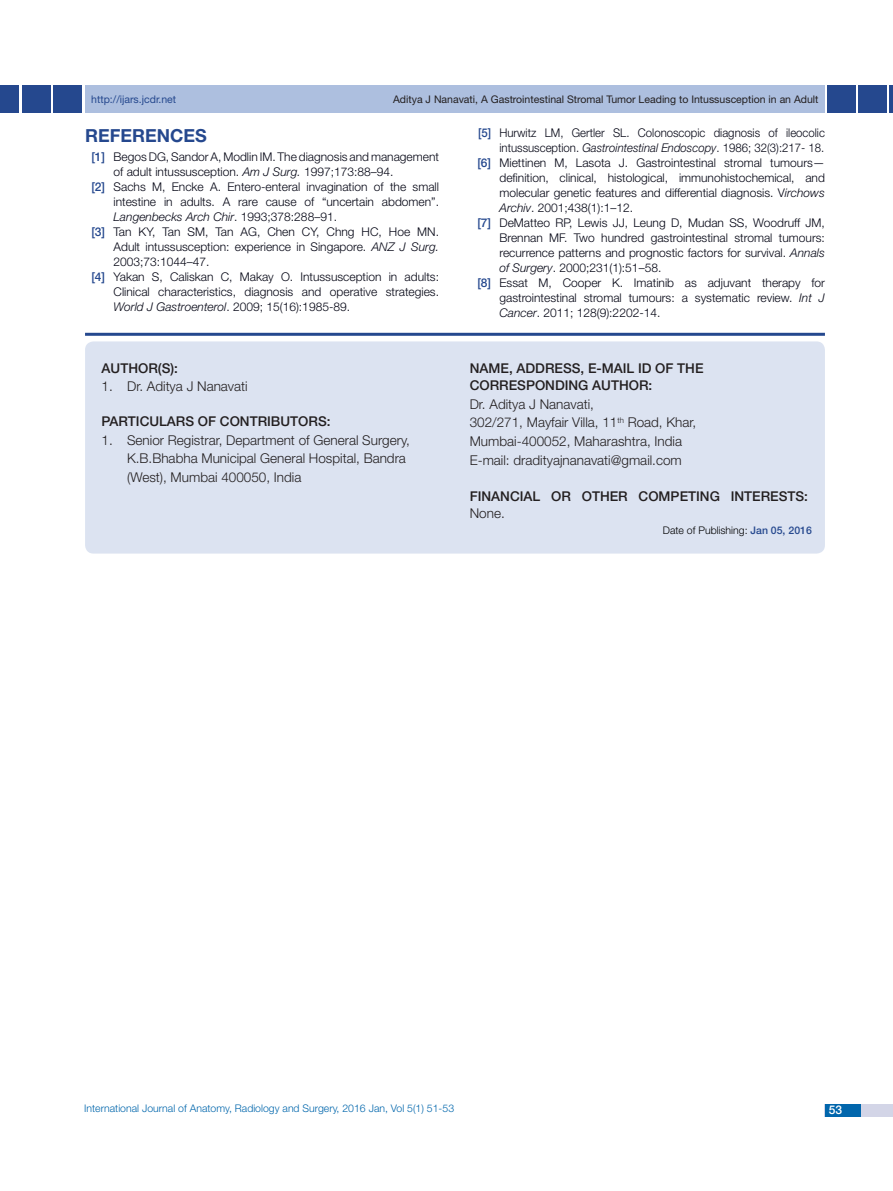
<style>
.page{position:relative;width:893px;height:1191px;background:#fff}
.page>*{position:absolute;margin:0;border:0;box-sizing:border-box;transform-origin:0 0}
.Body_Text{font:700 18px "Helvetica Neue";color:#25488e}
.t1{font:300 13.5px/18.8px "Helvetica Neue";color:#231f20}
.t2{font:500 13.5px/17.2px "Helvetica Neue";color:#231f20}
.Reference_text{font:300 12px/15px "Helvetica Neue";color:#040514;text-align:justify}
.Reference_text-2{font:300 12px/15px "Helvetica Neue";color:#040514;text-align:right;scale:.95 1}
.t3{font:500 12px "Helvetica Neue";color:#fff}
.t4{font:10.5px "Helvetica Neue";color:#231f20}
.t5{font:300 10.5px "Helvetica Neue";color:#0166ac}
.t6{font:300 10.5px "Helvetica Neue";color:#000}
.t7{font:10.5px "Helvetica Neue";color:#25488e}
.s1{font-weight:500;color:#25488e}
.s2{font-style:italic}
</style>
<div class="page">
<div style="left:85px;top:85px;width:740px;height:28px;background:#adbfdf"></div>
<div style="left:0;top:85px;width:19px;height:28px;background:#25488e"></div>
<div style="left:22px;top:85px;width:29px;height:28px;background:#25488e"></div>
<hr style="left:889px;top:85px;width:4px;height:28px;background:#25488e">
<div style="left:858px;top:85px;width:29px;height:28px;background:#25488e"></div>
<div style="left:825px;top:1103px;width:68px;height:13px;background:#d3d5e7"></div>
<div style="left:825px;top:1103px;width:35px;height:13px;background:#0166ac"></div>
<div style="left:53px;top:85px;width:29px;height:28px;background:#25488e"></div>
<div style="left:827px;top:85px;width:29px;height:28px;background:#25488e"></div>
<hr style="left:85px;top:333px;width:740px;height:3px;background:#25488e">
<div style="left:85px;top:341px;width:740px;height:212px;background:#dce3f1;border-radius:9px"></div>
<p class="t7" style="left:91px;top:93px;width:86px">http://ijars.jcdr.net</p>
<p class="t4" style="left:393px;top:93px;width:427px">Aditya J Nanavati, A Gastrointestinal Stromal Tumor Leading to Intussusception in an Adult</p>
<p class="Body_Text" style="left:85px;top:124px;width:121px">REFERENCES</p>
<p class="Reference_text" style="left:114px;top:149px;width:327px;text-indent:-22px"><span class="s1">[1]</span> Begos DG, Sandor A, Modlin IM. The diagnosis and management of adult intussusception. <span class="s2">Am J Surg.</span> 1997;173:88–94.</p>
<p class="Reference_text" style="left:114px;top:179px;width:327px;text-indent:-22px"><span class="s1">[2]</span> Sachs M, Encke A. Entero-enteral invagination of the small intestine in adults. A rare cause of “uncertain abdomen”.<br><span class="s2">Langenbecks Arch Chir</span>. 1993;378:288–91.</p>
<p class="Reference_text" style="left:114px;top:224px;width:327px;text-indent:-22px"><span class="s1">[3]</span> Tan KY, Tan SM, Tan AG, Chen CY, Chng HC, Hoe MN.<br>Adult intussusception: experience in Singapore. <span class="s2">ANZ J Surg.<br></span>2003;73:1044–47.</p>
<p class="Reference_text" style="left:114px;top:269px;width:327px;text-indent:-22px"><span class="s1">[4]</span> Yakan S, Caliskan C, Makay O. Intussusception in adults:<br>Clinical characteristics, diagnosis and operative strategies.<br><span class="s2">World J Gastroenterol</span>. 2009; 15(16):1985-89.</p>
<p class="t2" style="left:102px;top:359px;width:78px">AUTHOR(S):</p>
<p class="t1" style="left:102px;top:377px;width:148px">1. Dr. Aditya J Nanavati</p>
<p class="t2" style="left:102px;top:412px;width:230px">PARTI CULARS OF CONTRIBUTORS:</p>
<p class="t1" style="left:127px;top:430px;width:284px;text-indent:-26px">1. Senior Registrar, Department of General Surgery,<br>K.B.Bhabha Municipal General Hospital, Bandra (West), Mumbai 400050, India</p>
<p class="Reference_text-2" style="left:478px;top:125px;width:367px"><span class="s1">[5]</span> Hurwitz LM, Gertler SL. Colonoscopic diagnosis of ileocolic intussusception. <span class="s2">Gastrointestinal Endoscopy</span>. 1986; 32(3):217‑ 18.</p>
<p class="Reference_text" style="left:499px;top:155px;width:327px;text-indent:-22px"><span class="s1">[6]</span> Miettinen M, Lasota J. Gastrointestinal stromal tumours— definition, clinical, histological, immunohistochemical, and molecular genetic features and differential diagnosis. V<span class="s2">irchows Archiv</span>. 2001;438(1):1–12.</p>
<p class="Reference_text" style="left:499px;top:215px;width:327px;text-indent:-22px"><span class="s1">[7]</span> DeMatteo RP, Lewis JJ, Leung D, Mudan SS, Woodruff JM, Brennan MF. Two hundred gastrointestinal stromal tumours: recurrence patterns and prognostic factors for survival. <span class="s2">Annals of Surgery</span>. 2000;231(1):51–58.</p>
<p class="Reference_text" style="left:499px;top:275px;width:327px;text-indent:-22px"><span class="s1">[8]</span> Essat M, Cooper K. Imatinib as adjuvant therapy for gastrointestinal stromal tumours: a systematic review. <span class="s2">Int J Cancer</span>. 2011; 128(9):2202-14.</p>
<p class="t2" style="left:470px;top:359px;width:235px">NAME, ADDRESS, E-MAIL ID OF THE<br>CORRESPONDI NG AUTHOR:</p>
<p class="t1" style="left:470px;top:394px;width:126px">Dr. Aditya J Nanavati,</p>
<p class="t1" style="left:470px;top:413px;width:228px">302/271, Mayfair Villa, 11<sup>th</sup> Road, Khar,</p>
<p class="t1" style="left:470px;top:431px;width:214px">Mumbai-400052, Maharashtra, India</p>
<p class="t1" style="left:470px;top:450px;width:214px">E-mail: dradityajnanavati@gmail.com</p>
<p class="t2" style="left:470px;top:487px;width:22px">FINANC</p>
<p class="t2" style="left:520px;top:487px;width:14px">IAL</p>
<p class="t2" style="left:551px;top:487px;width:258px">OR OTHER COMPETI NG INTERESTS:</p>
<p class="t1" style="left:470px;top:503px;width:37px">None.</p>
<p class="t6" style="left:663px;top:524px;width:150px">Date of Publishing: <span class="s1">JAN 05, 2016</span></p>
<p class="t5" style="left:84px;top:1101px;width:371px">International Journal of Anatomy, Radiology and Surgery, 2016 Jan, Vol 5(1) 51-53</p>
<p class="t3" style="left:829px;top:1102px;width:15px">53</p>
</div>
